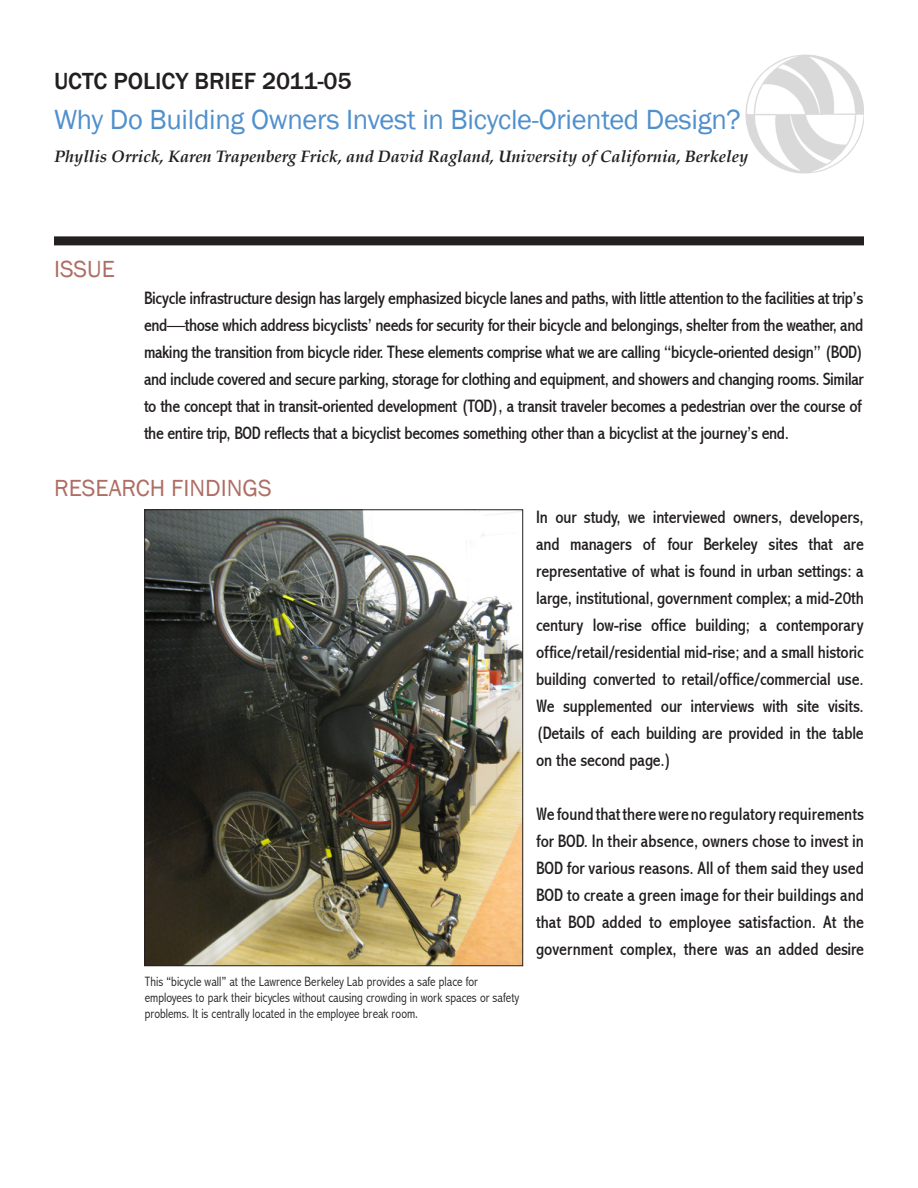
<style>
.page{position:relative;width:918px;height:1188px;background:#fff}
.page>*{position:absolute;margin:0;border:0;box-sizing:border-box;transform-origin:0 0}
.t1{font:28.5px "Franklin Gothic";letter-spacing:-.01em;color:#5090cc}
.t2{font:500 24px "Franklin Gothic";color:#231f20}
.t3{font:24px "Franklin Gothic";color:#ae6e65}
.t4{font:condensed 18px/27px "Abadi";letter-spacing:-.01em;color:#231f20;text-align:justify}
.t5{font:italic 700 16.5px "Palatino";color:#231f20}
.t6{font:300 condensed 13.5px/16.2px "Abadi";color:#231f20}
</style>
<div class="page">
<div style="left:54px;top:236px;width:810px;height:9px;background:#231f20"></div>
<img style="left:745px;top:55px;width:119px;height:118px">
<img style="left:147px;top:512px;width:374px;height:452px">
<h2 class="t2" style="left:54px;top:66px;width:299px">UCTC POLICY BRIEF 2011-05</h2>
<h1 class="t1" style="left:54px;top:102px;width:688px">Why Do Building Owners Invest in Bicycle-Oriented Design?</h1>
<p class="t5" style="left:54px;top:143px;width:696px">Phyllis Orrick, Karen Trapenberg Frick, and David Ragland, University of California, Berkeley</p>
<h2 class="t3" style="left:54px;top:254px;width:63px">ISSUE</h2>
<p class="t4" style="left:144px;top:285px;width:721px">Bicycle infrastructure design has largely emphasized bicycle lanes and paths, with little attention to the facilities at trip’s end—those which address bicyclists’ needs for security for their bicycle and belongings, shelter from the weather, and making the transition from bicycle rider. These elements comprise what we are calling “bicycle-oriented design” (BOD) and include covered and secure parking, storage for clothing and equipment, and showers and changing rooms. Similar to the concept that in transit-oriented development (TOD), a transit traveler becomes a pedestrian over the course of the entire trip, BOD reflects that a bicyclist becomes something other than a bicyclist at the journey’s end.</p>
<h2 class="t3" style="left:54px;top:473px;width:219px">RESEARCH FINDINGS</h2>
<p class="t4" style="left:536px;top:504px;width:329px">In our study, we interviewed owners, developers, and managers of four Berkeley sites that are representative of what is found in urban settings: a large, institutional, government complex; a mid-20th century low-rise office building; a contemporary office/retail/residential mid-rise; and a small historic building converted to retail/office/commercial use.<br>We supplemented our interviews with site visits. (Details of each building are provided in the table on the second page.)</p>
<p class="t4" style="left:536px;top:801px;width:329px">We found that there were no regulatory requirements for BOD. In their absence, owners chose to invest in BOD for various reasons. All of them said they used BOD to create a green image for their buildings and that BOD added to employee satisfaction. At the government complex, there was an added desire</p>
<p class="t6" style="left:145px;top:973px;width:376px">This “bicycle wall” at the Lawrence Berkeley Lab provides a safe place for employees to park their bicycles without causing crowding in work spaces or safety problems. It is centrally located in the employee break room.</p>
</div>
